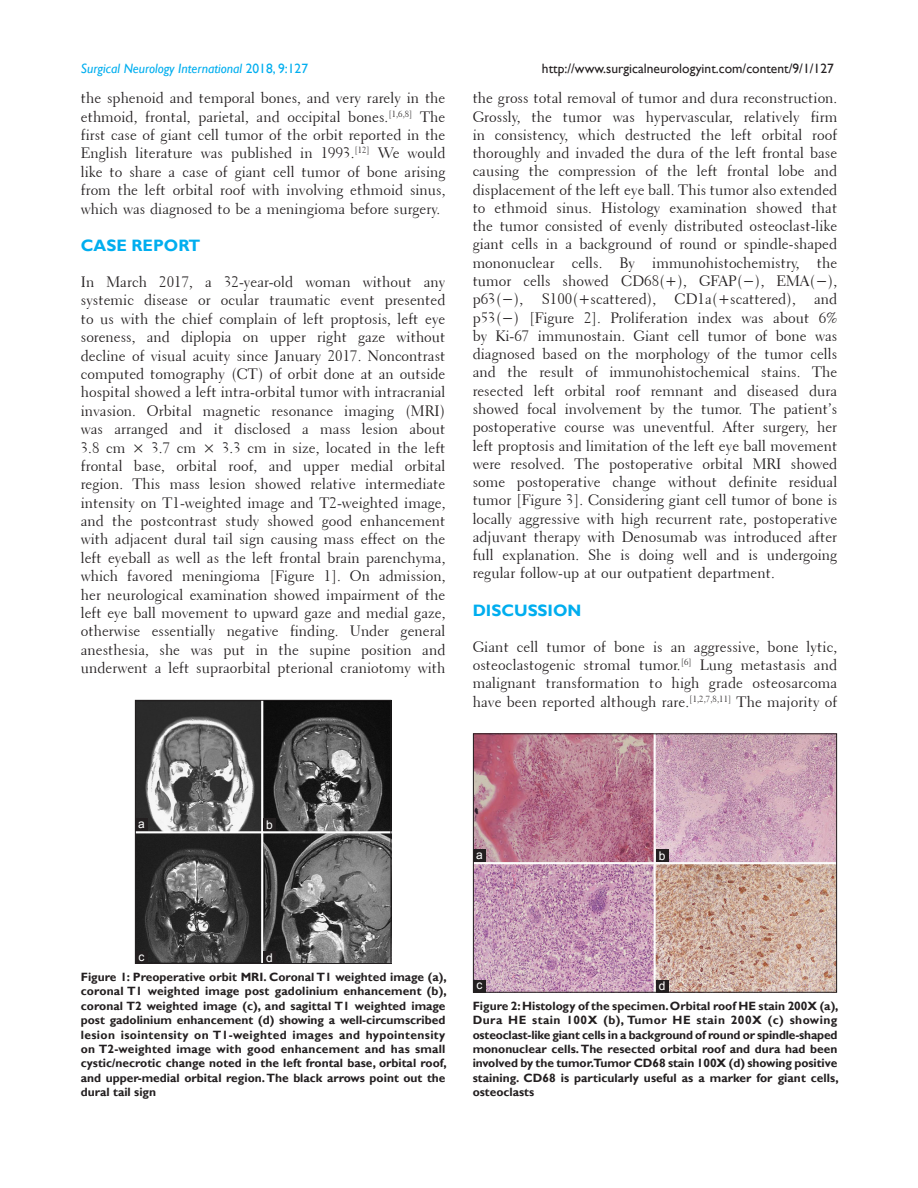
<style>
.page{position:relative;width:918px;height:1188px;background:#fff}
.page>*{position:absolute;margin:0;border:0;box-sizing:border-box;transform-origin:0 0}
.t1{font:700 16.5px "Gill Sans";color:#00aeef}
.TX{font:15px/18.3px "Transitional 521 BT Roman A";color:#231f20;text-align:justify}
.t2{font:13.5px "Gill Sans";color:#231f20}
.t3{font:italic 13.5px "Gill Sans";color:#00aeef}
.FGC{font:700 12px/14.4px "Gill Sans";color:#231f20;text-align:justify}
.LABEL{font:12px "Arial";color:#fff}
.s1{font-style:normal}
</style>
<div class="page">
<img style="left:475px;top:736px;width:360px;height:254px">
<div style="left:473px;top:734px;width:364px;height:258px;border:1px solid #231f20"></div>
<div style="left:656px;top:980px;width:12px;height:12px;background:#231f20"></div>
<div style="left:473px;top:980px;width:13px;height:12px;background:#231f20"></div>
<div style="left:656px;top:849px;width:12px;height:13px;background:#231f20"></div>
<div style="left:473px;top:849px;width:13px;height:13px;background:#231f20"></div>
<img style="left:137px;top:702px;width:252px;height:260px">
<div style="left:135px;top:700px;width:256px;height:264px;border:1px solid #231f20"></div>
<div style="left:263px;top:951px;width:13px;height:13px;background:#231f20"></div>
<div style="left:135px;top:951px;width:13px;height:13px;background:#231f20"></div>
<div style="left:263px;top:818px;width:13px;height:13px;background:#231f20"></div>
<div style="left:135px;top:818px;width:13px;height:13px;background:#231f20"></div>
<p class="t3" style="left:81px;top:61px;width:229px">Surgical Neurology International <span class="s1">2018, 9:127</span></p>
<p class="t2" style="left:542px;top:61px;width:293px">http://www.surgicalneurologyint.com/content/9/1/127</p>
<p class="TX" style="left:81px;top:89px;width:366px">the sphenoid and temporal bones, and very rarely in the ethmoid, frontal, parietal, and occipital bones.<sup>[1,6,8]</sup> The first case of giant cell tumor of the orbit reported in the English literature was published in 1993.<sup>[12]</sup> We would like to share a case of giant cell tumor of bone arising from the left orbital roof with involving ethmoid sinus, which was diagnosed to be a meningioma before surgery.</p>
<h1 class="t1" style="left:81px;top:235px;width:121px">CASE REPORT</h1>
<p class="TX" style="left:81px;top:273px;width:366px">In March 2017, a 32‑year‑old woman without any systemic disease or ocular traumatic event presented to us with the chief complain of left proptosis, left eye soreness, and diplopia on upper right gaze without decline of visual acuity since January 2017. Noncontrast computed tomography (CT) of orbit done at an outside hospital showed a left intra‑orbital tumor with intracranial invasion. Orbital magnetic resonance imaging (MRI) was arranged and it disclosed a mass lesion about 3.8 cm × 3.7 cm × 3.3 cm in size, located in the left frontal base, orbital roof, and upper medial orbital region. This mass lesion showed relative intermediate intensity on T1‑weighted image and T2‑weighted image, and the postcontrast study showed good enhancement with adjacent dural tail sign causing mass effect on the left eyeball as well as the left frontal brain parenchyma, which favored meningioma [Figure 1]. On admission, her neurological examination showed impairment of the left eye ball movement to upward gaze and medial gaze, otherwise essentially negative finding. Under general anesthesia, she was put in the supine position and underwent a left supraorbital pterional craniotomy with</p>
<p class="TX" style="left:473px;top:89px;width:366px">the gross total removal of tumor and dura reconstruction.<br>Grossly, the tumor was hypervascular, relatively firm in consistency, which destructed the left orbital roof thoroughly and invaded the dura of the left frontal base causing the compression of the left frontal lobe and displacement of the left eye ball. This tumor also extended to ethmoid sinus. Histology examination showed that the tumor consisted of evenly distributed osteoclast‑like giant cells in a background of round or spindle‑shaped mononuclear cells. By immunohistochemistry, the tumor cells showed CD68(+), GFAP(−), EMA(−), p63(−), S100(+scattered), CD1a(+scattered), and p53(−) [Figure 2]. Proliferation index was about 6% by Ki‑67 immunostain. Giant cell tumor of bone was diagnosed based on the morphology of the tumor cells and the result of immunohistochemical stains. The resected left orbital roof remnant and diseased dura showed focal involvement by the tumor. The patient’s postoperative course was uneventful. After surgery, her left proptosis and limitation of the left eye ball movement were resolved. The postoperative orbital MRI showed some postoperative change without definite residual tumor [Figure 3]. Considering giant cell tumor of bone is locally aggressive with high recurrent rate, postoperative adjuvant therapy with Denosumab was introduced after full explanation. She is doing well and is undergoing regular follow‑up at our outpatient department.</p>
<h1 class="t1" style="left:473px;top:600px;width:110px">DISCUSSION</h1>
<p class="TX" style="left:473px;top:638px;width:366px">Giant cell tumor of bone is an aggressive, bone lytic, osteoclastogenic stromal tumor.<sup>[6]</sup> Lung metastasis and malignant transformation to high grade osteosarcoma have been reported although rare.<sup>[1,2,7,8,11]</sup> The majority of</p>
<p class="LABEL" style="left:138px;top:816px;width:8px">a</p>
<p class="LABEL" style="left:266px;top:817px;width:8px">b</p>
<p class="LABEL" style="left:476px;top:847px;width:8px">a</p>
<p class="LABEL" style="left:659px;top:848px;width:8px">b</p>
<p class="LABEL" style="left:139px;top:948px;width:7px">c</p>
<p class="LABEL" style="left:266px;top:950px;width:8px">d</p>
<p class="FGC" style="left:81px;top:970px;width:367px">Figure 1: Preoperative orbit MRI. Coronal T1 weighted image (a), coronal T1 weighted image post gadolinium enhancement (b), coronal T2 weighted image (c), and sagittal T1 weighted image post gadolinium enhancement (d) showing a well‑circumscribed lesion isointensity on T1‑weighted images and hypointensity on T2‑weighted image with good enhancement and has small cystic/necrotic change noted in the left frontal base, orbital roof, and upper‑medial orbital region. The black arrows point out the dural tail sign</p>
<p class="LABEL" style="left:477px;top:977px;width:7px">c</p>
<p class="LABEL" style="left:659px;top:978px;width:8px">d</p>
<p class="FGC" style="left:473px;top:999px;width:367px">Figure 2: Histology of the specimen. Orbital roof HE stain 200X (a), Dura HE stain 100X (b), Tumor HE stain 200X (c) showing osteoclast‑like giant cells in a background of round or spindle‑shaped mononuclear cells. The resected orbital roof and dura had been involved by the tumor.Tumor CD68 stain 100X (d) showing positive staining. CD68 is particularly useful as a marker for giant cells, osteoclasts</p>
</div>
